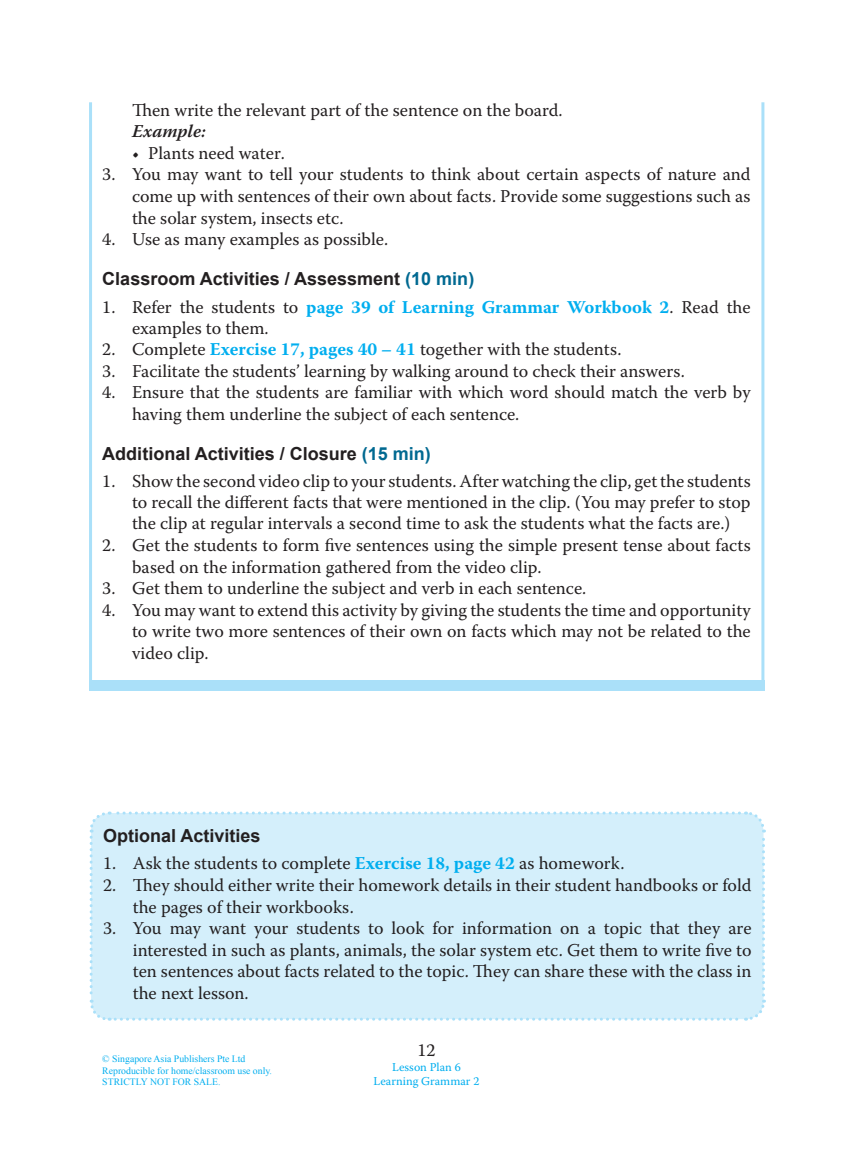
<style>
.page{position:relative;width:853px;height:1150px;background:#fff}
.page>*{position:absolute;margin:0;border:0;box-sizing:border-box;transform-origin:0 0}
.t1{font:18px/21.6px "Warnock Pro";color:#231f20;text-align:justify}
.t2{font:700 18px "Arial";color:#231f20}
.t3{font:italic 600 18px "Warnock Pro";color:#231f20}
.t4{font:12px/14.4px "Warnock Pro";color:#00aeef;text-align:center}
.t5{font:9.75px/11.7px "Times New Roman";color:#00aeef}
.s1{color:#006991}
.s2{font-weight:700;color:#00aeef}
</style>
<div class="page">
<svg style="left:89px;top:102px;width:676px;height:589px"></svg>
<div style="left:89px;top:680px;width:675px;height:11px;background:#aae0f9"></div>
<svg style="left:359px;top:443px;width:74px;height:24px"></svg>
<div style="left:89px;top:811px;width:677px;height:210px;background:#d4effb"></div>
<p class="t1" style="left:132px;top:98px;width:432px">Then write the relevant part of the sentence on the board.</p>
<p class="t3" style="left:132px;top:120px;width:75px">Example:</p>
<p class="t1" style="left:132px;top:142px;width:154px">• Plants need water.</p>
<p class="t1" style="left:132px;top:163px;width:620px;text-indent:-30px">3. You may want to tell your students to think about certain aspects of nature and come up with sentences of their own about facts. Provide some suggestions such as the solar system, insects etc.</p>
<p class="t1" style="left:102px;top:228px;width:287px">4. Use as many examples as possible.</p>
<p class="t2" style="left:102px;top:268px;width:373px">Classroom Activities / Assessment <span class="s1">(10 min)</span></p>
<p class="t1" style="left:132px;top:296px;width:620px;line-height:21px;text-indent:-30px">1. Refer the students to <span class="s2">page 39 of Learning Grammar Workbook 2</span> . Read the examples to them.</p>
<p class="t1" style="left:102px;top:338px;width:520px">2. Complete <span class="s2">Exercise 17, pages 40 – 41</span> together with the students.</p>
<p class="t1" style="left:102px;top:360px;width:584px">3. Facilitate the students’ learning by walking around to check their answers.</p>
<p class="t1" style="left:132px;top:381px;width:620px;text-indent:-30px">4. Ensure that the students are familiar with which word should match the verb by having them underline the subject of each sentence.</p>
<p class="t2" style="left:102px;top:443px;width:330px">Additional Activities / Closure <span class="s1">(15 min)</span></p>
<p class="t1" style="left:132px;top:470px;width:620px;line-height:21px;text-indent:-30px">1. Show the second video clip to your students. After watching the clip, get the students to recall the different facts that were mentioned in the clip. (You may prefer to stop the clip at regular intervals a second time to ask the students what the facts are.)</p>
<p class="t1" style="left:132px;top:534px;width:620px;text-indent:-30px">2. Get the students to form five sentences using the simple present tense about facts based on the information gathered from the video clip.</p>
<p class="t1" style="left:102px;top:577px;width:485px">3. Get them to underline the subject and verb in each sentence.</p>
<p class="t1" style="left:132px;top:599px;width:620px;text-indent:-30px">4. You may want to extend this activity by giving the students the time and opportunity to write two more sentences of their own on facts which may not be related to the video clip.</p>
<p class="t2" style="left:103px;top:825px;width:159px">Optional Activities</p>
<p class="t1" style="left:103px;top:852px;width:523px">1. Ask the students to complete <span class="s2">Exercise 18, page 42</span> as homework.</p>
<p class="t1" style="left:133px;top:874px;width:620px;text-indent:-30px">2. They should either write their homework details in their student handbooks or fold the pages of their workbooks.</p>
<p class="t1" style="left:133px;top:917px;width:620px;text-indent:-30px">3. You may want your students to look for information on a topic that they are interested in such as plants, animals, the solar system etc. Get them to write five to ten sentences about facts related to the topic. They can share these with the class in the next lesson.</p>
<p class="t5" style="left:102px;top:1052px;width:171px">© Singapore Asia Publishers Pte Ltd<br>Reproducible for home/classroom use only.<br>STRICTLY NOT FOR SALE.</p>
<p class="t1" style="left:417px;top:1039px;width:20px">12</p>
<p class="t4" style="left:373px;top:1059px;width:107px">Lesson Plan 6<br>Learning Grammar 2</p>
</div>
